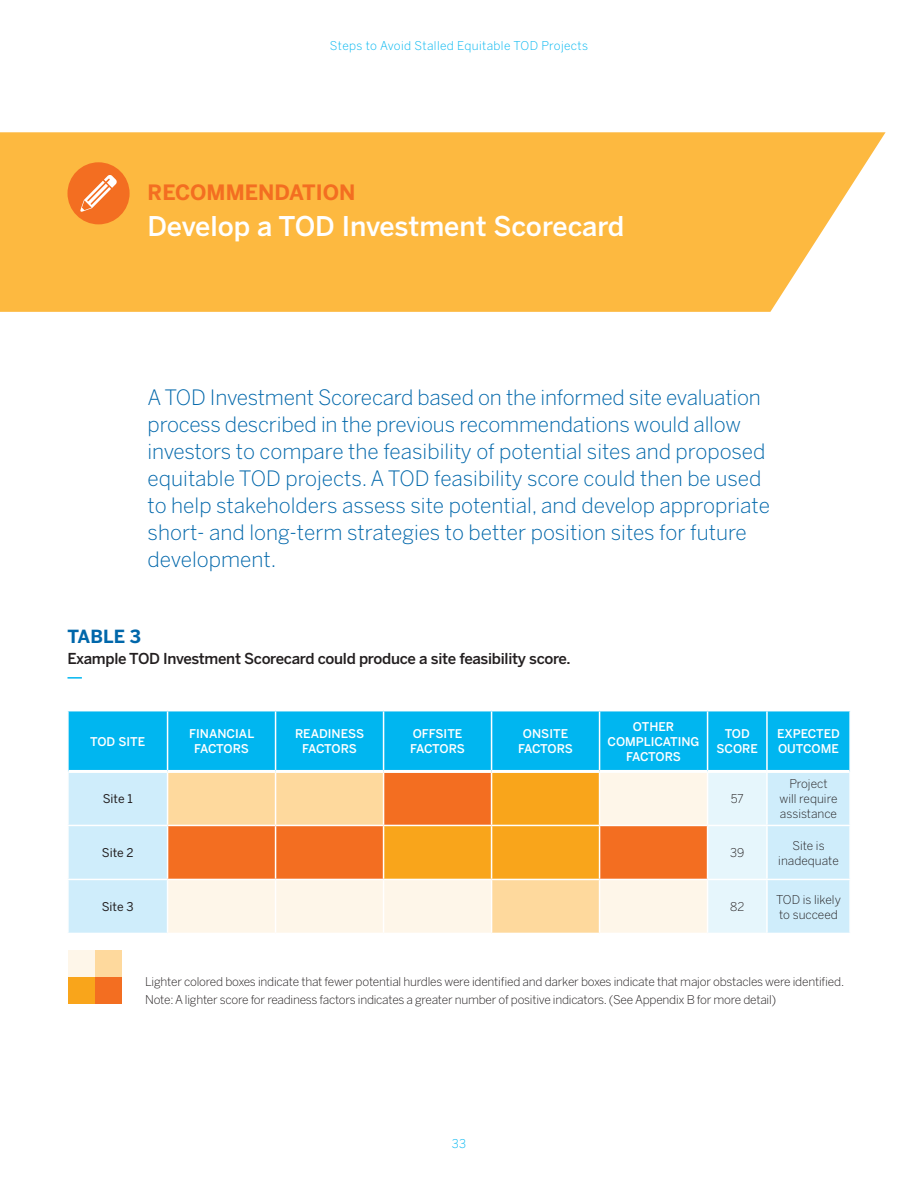
<style>
.page{position:relative;width:918px;height:1188px;background:#fff}
.page>*{position:absolute;margin:0;border:0;box-sizing:border-box;transform-origin:0 0}
.t1{font:500 27px "Benton Sans";letter-spacing:-.005em;color:#fff}
.t2{font:300 21px/27px "Benton Sans";letter-spacing:-.01em;color:#0067aa}
.t3{font:700 21px "Benton Sans";color:#f36e21}
.t4{font:700 18px "Benton Sans";color:#0067aa}
.t5{font:500 15px "Benton Sans";letter-spacing:-.02em;color:#231f20}
.t6{font:300 12px/18px "Benton Sans";letter-spacing:-.02em;color:#231f20}
.t7{font:500 12px/15px "Benton Sans";color:#fff;text-align:center}
.t8{font:300 12px/15px "Benton Sans";color:#231f20;text-align:center}
.t9{font:300 12px "Benton Sans";letter-spacing:.03em;color:#00b6f0}
.t10{font:12px "Benton Sans";color:#231f20}
</style>
<div class="page">
<svg style="left:68px;top:677px;width:14px;height:2px"></svg>
<div style="left:69px;top:711px;width:780px;height:59px;background:#00b6f0"></div>
<div style="left:69px;top:773px;width:780px;height:160px;background:#cfedfb"></div>
<svg style="left:168px;top:773px;width:539px;height:160px;background:#fabc7c"></svg>
<div style="left:708px;top:773px;width:58px;height:160px;background:#e6f6fc"></div>
<hr style="left:167px;top:711px;width:1px;height:59px;background:#fff">
<hr style="left:275px;top:711px;width:1px;height:59px;background:#fff">
<hr style="left:383px;top:711px;width:1px;height:59px;background:#fff">
<hr style="left:491px;top:711px;width:1px;height:59px;background:#fff">
<hr style="left:599px;top:711px;width:1px;height:59px;background:#fff">
<hr style="left:707px;top:711px;width:1px;height:59px;background:#fff">
<hr style="left:766px;top:711px;width:2px;height:59px;background:#fff">
<hr style="left:167px;top:773px;width:1px;height:52px;background:#fff">
<hr style="left:275px;top:773px;width:1px;height:52px;background:#fff">
<hr style="left:383px;top:773px;width:1px;height:52px;background:#fff">
<hr style="left:491px;top:773px;width:1px;height:52px;background:#fff">
<hr style="left:599px;top:773px;width:1px;height:52px;background:#fff">
<hr style="left:707px;top:773px;width:1px;height:52px;background:#fff">
<hr style="left:766px;top:773px;width:2px;height:52px;background:#fff">
<hr style="left:67px;top:825px;width:101px;height:1px;background:#fff">
<hr style="left:168px;top:825px;width:108px;height:1px;background:#fff">
<hr style="left:167px;top:826px;width:1px;height:53px;background:#fff">
<hr style="left:276px;top:825px;width:108px;height:1px;background:#fff">
<hr style="left:275px;top:826px;width:1px;height:53px;background:#fff">
<hr style="left:384px;top:825px;width:108px;height:1px;background:#fff">
<hr style="left:383px;top:826px;width:1px;height:53px;background:#fff">
<hr style="left:492px;top:825px;width:108px;height:1px;background:#fff">
<hr style="left:491px;top:826px;width:1px;height:53px;background:#fff">
<hr style="left:600px;top:825px;width:108px;height:1px;background:#fff">
<hr style="left:599px;top:826px;width:1px;height:53px;background:#fff">
<hr style="left:708px;top:825px;width:59px;height:1px;background:#fff">
<hr style="left:707px;top:826px;width:1px;height:53px;background:#fff">
<hr style="left:767px;top:825px;width:84px;height:1px;background:#fff">
<hr style="left:766px;top:826px;width:2px;height:53px;background:#fff">
<hr style="left:67px;top:879px;width:101px;height:1px;background:#fff">
<hr style="left:168px;top:879px;width:108px;height:1px;background:#fff">
<hr style="left:167px;top:880px;width:1px;height:53px;background:#fff">
<hr style="left:276px;top:879px;width:108px;height:1px;background:#fff">
<hr style="left:275px;top:880px;width:1px;height:53px;background:#fff">
<hr style="left:384px;top:879px;width:108px;height:1px;background:#fff">
<hr style="left:383px;top:880px;width:1px;height:53px;background:#fff">
<hr style="left:492px;top:879px;width:108px;height:1px;background:#fff">
<hr style="left:491px;top:880px;width:1px;height:53px;background:#fff">
<hr style="left:600px;top:879px;width:108px;height:1px;background:#fff">
<hr style="left:599px;top:880px;width:1px;height:53px;background:#fff">
<hr style="left:708px;top:879px;width:59px;height:1px;background:#fff">
<hr style="left:707px;top:880px;width:1px;height:53px;background:#fff">
<hr style="left:767px;top:879px;width:84px;height:1px;background:#fff">
<hr style="left:766px;top:880px;width:2px;height:53px;background:#fff">
<div style="left:68px;top:950px;width:27px;height:27px;background:#fef6e9"></div>
<div style="left:95px;top:950px;width:27px;height:27px;background:#fed99d"></div>
<div style="left:68px;top:977px;width:27px;height:27px;background:#f9a51b"></div>
<div style="left:95px;top:977px;width:27px;height:27px;background:#f36e21"></div>
<svg style="left:0;top:132px;width:886px;height:180px;background:#fdbd4d"></svg>
<div style="left:67px;top:162px;width:63px;height:62px;background:#f36e21;border-radius:50%"></div>
<svg style="left:80px;top:175px;width:37px;height:37px"></svg>
<p class="t9" style="left:330px;top:39px;width:260px">Steps to Avoid Stalled Equitable TOD Projects</p>
<p class="t3" style="left:148px;top:180px;width:209px">RECOMMENDATION</p>
<p class="t1" style="left:148px;top:210px;width:478px">Develop a TOD Investment Scorecard</p>
<p class="t2" style="left:148px;top:384px;width:624px">A TOD Investment Scorecard based on the informed site evaluation process described in the previous recommendations would allow investors to compare the feasibility of potential sites and proposed equitable TOD projects. A TOD feasibility score could then be used to help stakeholders assess site potential, and develop appropriate short- and long-term strategies to better position sites for future development.</p>
<p class="t4" style="left:68px;top:625px;width:75px">TABLE 3</p>
<p class="t5" style="left:68px;top:649px;width:505px">Example TOD Investment Scorecard could produce a site feasibility score.</p>
<p class="t7" style="left:90px;top:734px;width:56px">TOD SITE</p>
<p class="t7" style="left:189px;top:726px;width:66px">FINANCIAL<br>FACTORS</p>
<p class="t7" style="left:295px;top:726px;width:71px">READINESS<br>FACTORS</p>
<p class="t7" style="left:410px;top:726px;width:56px;text-align:left">OFFSITE<br>FACTORS</p>
<p class="t7" style="left:518px;top:726px;width:56px">ONSITE<br>FACTORS</p>
<p class="t7" style="left:608px;top:719px;width:93px">OTHER<br>COMPLICATING<br>FACTORS</p>
<p class="t7" style="left:717px;top:726px;width:43px">TOD<br>SCORE</p>
<p class="t7" style="left:777px;top:726px;width:64px;text-align:left">EXPECTED<br>OUTCOME</p>
<p class="t10" style="left:103px;top:792px;width:31px">Site 1</p>
<p class="t6" style="left:731px;top:790px;width:15px">57</p>
<p class="t8" style="left:780px;top:776px;width:59px">Project will require assistance</p>
<p class="t10" style="left:102px;top:846px;width:33px">Site 2</p>
<p class="t6" style="left:730px;top:844px;width:16px">39</p>
<p class="t8" style="left:778px;top:838px;width:62px">Site is inadequate</p>
<p class="t10" style="left:102px;top:900px;width:33px">Site 3</p>
<p class="t6" style="left:730px;top:898px;width:16px">82</p>
<p class="t8" style="left:776px;top:892px;width:66px;text-align:left">TOD is likely to succeed</p>
<p class="t6" style="left:145px;top:973px;width:701px">Lighter colored boxes indicate that fewer potential hurdles were identified and darker boxes indicate that major obstacles were identified.<br>Note: A lighter score for readiness factors indicates a greater number of positive indicators. (See Appendix B for more detail)</p>
<p class="t9" style="left:452px;top:1136px;width:16px">33</p>
</div>
